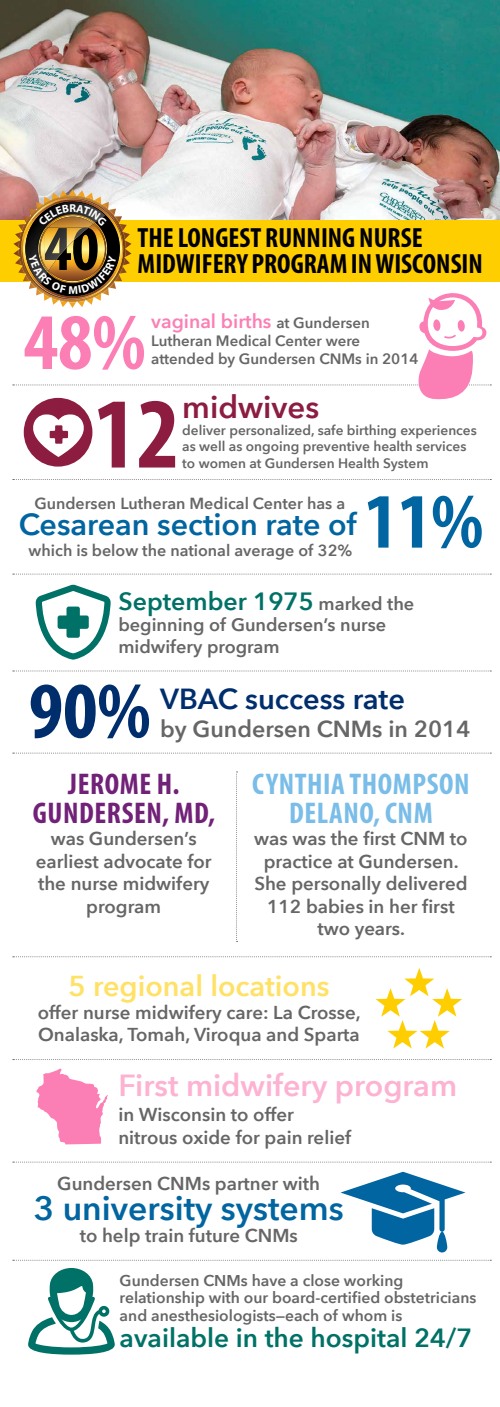
<style>
.page{position:relative;width:500px;height:1407px;background:#fff}
.page>*{position:absolute;margin:0;border:0;box-sizing:border-box;transform-origin:0 0}
.t1{font:700 condensed 101.25px "Myriad Pro";color:#8c1d40}
.t2{font:700 condensed 80.69px "Myriad Pro";color:#fb7fb5}
.t3{font:700 condensed 80.69px "Myriad Pro";color:#002e6d}
.t4{font:700 condensed 78.88px "Myriad Pro";color:#0065a0}
.t5{font:700 condensed 64.38px "Myriad Pro";color:#000}
.t6{font:600 33.69px "Avenir Next";color:#0065a0}
.t7{font:600 31.19px "Avenir Next";color:#8c1d40}
.t8{font:600 30.44px "Avenir Next";color:#0065a0}
.t9{font:600 30.44px "Avenir Next";color:#fdb2d2}
.t10{font:700 condensed 30px/28.8px "Myriad Pro";letter-spacing:.02em;color:#79bde8;text-align:center}
.t11{font:700 condensed 30px/28.8px "Myriad Pro";letter-spacing:.02em;color:#712177;text-align:center}
.t12{font:600 29px "Avenir Next";color:#002e6d}
.t13{font:600 28.75px "Avenir Next";color:#ffe166}
.t14{font:700 condensed 27.88px "Myriad Pro";color:#000}
.t15{font:600 26.25px "Avenir Next";color:#007166}
.t16{font:600 24.94px "Avenir Next";color:#007166}
.t17{font:600 23.19px "Avenir Next";color:#666}
.t18{font:600 19.31px "Avenir Next";color:#fb7fb5}
.t19{font:600 18.69px/22.4px "Avenir Next";color:#666;text-align:center}
.t20{font:600 18.12px/21.8px "Avenir Next";color:#666}
.t21{font:600 16.06px "Avenir Next";color:#666}
.t22{font:600 15.62px/17.5px "Avenir Next";color:#666}
.t23{font:600 15px/18px "Avenir Next";color:#666}
.t24{font:600 13.69px/16.4px "Avenir Next";color:#666}
.s1{font-size:15px;color:#666}
.s2{font-size:18.12px;color:#666}
</style>
<div class="page">
<div style="left:24px;top:398px;width:68px;height:68px;background:#8c1d40;border-radius:50%"></div>
<svg style="left:33px;top:414px;width:51px;height:43px"></svg>
<svg style="left:13px;top:479px;width:478px;height:1px"></svg>
<svg style="left:13px;top:573px;width:478px;height:1px"></svg>
<svg style="left:13px;top:670px;width:478px;height:1px"></svg>
<svg style="left:13px;top:752px;width:478px;height:1px"></svg>
<svg style="left:13px;top:956px;width:478px;height:1px"></svg>
<svg style="left:13px;top:1059px;width:478px;height:1px"></svg>
<svg style="left:13px;top:1161px;width:478px;height:1px"></svg>
<svg style="left:13px;top:1259px;width:478px;height:1px"></svg>
<svg style="left:236px;top:771px;width:2px;height:171px"></svg>
<img style="left:1px;top:0;width:499px;height:223px">
<div style="left:0;top:220px;width:499px;height:61px;background:#ffce00"></div>
<svg style="left:28px;top:1268px;width:87px;height:86px"></svg>
<svg style="left:36px;top:584px;width:75px;height:75px"></svg>
<svg style="left:36px;top:1068px;width:72px;height:76px"></svg>
<svg style="left:376px;top:968px;width:86px;height:80px"></svg>
<svg style="left:341px;top:1171px;width:125px;height:81px"></svg>
<svg style="left:13px;top:189px;width:478px;height:211px"></svg>
<h3 class="t5" style="left:44px;top:208px;width:56px">40</h3>
<h3 class="t14" style="left:138px;top:220px;width:287px">THE LONGEST RUNNING NURSE</h3>
<h3 class="t14" style="left:138px;top:246px;width:347px">MIDWIFERY PROGRAM IN WISCONSIN</h3>
<p class="t18" style="left:151px;top:304px;width:220px">vaginal births <span class="s1">at Gundersen</span></p>
<p class="t23" style="left:151px;top:331px;width:269px">Lutheran Medical Center were attended by Gundersen CNMs in 2014</p>
<h2 class="t2" style="left:24px;top:292px;width:123px">48%</h2>
<h3 class="t7" style="left:182px;top:380px;width:138px">midwives</h3>
<p class="t24" style="left:182px;top:421px;width:296px">deliver personalized, safe birthing experiences as well as ongoing preventive health services to women at Gundersen Health System</p>
<p class="t21" style="left:34px;top:489px;width:312px">Gundersen Lutheran Medical Center has a</p>
<p class="t21" style="left:29px;top:536px;width:325px">which is below the national average of 32%</p>
<h3 class="t16" style="left:118px;top:579px;width:297px">September 1975 <span class="s2">marked the</span></h3>
<p class="t20" style="left:118px;top:613px;width:269px">beginning of Gundersen’s nurse midwifery program</p>
<h1 class="t1" style="left:94px;top:370px;width:88px">12</h1>
<h3 class="t4" style="left:364px;top:472px;width:120px">11%</h3>
<h3 class="t8" style="left:19px;top:498px;width:339px">Cesarean section rate of</h3>
<h2 class="t3" style="left:29px;top:660px;width:123px">90%</h2>
<h3 class="t12" style="left:160px;top:674px;width:246px">VBAC success rate</h3>
<p class="t17" style="left:160px;top:709px;width:312px">by Gundersen CNMs in 2014</p>
<h3 class="t11" style="left:33px;top:769px;width:184px">JEROME H.<br>GUNDERSEN, MD,</h3>
<p class="t19" style="left:36px;top:827px;width:177px">was Gundersen’s earliest advocate for the nurse midwifery program</p>
<h3 class="t10" style="left:252px;top:769px;width:219px">CYNTHIA THOMPSON<br>DELANO, CNM</h3>
<p class="t19" style="left:254px;top:827px;width:215px">was was the first CNM to practice at Gundersen.<br>She personally delivered<br>112 babies in her first two years.</p>
<h3 class="t13" style="left:68px;top:961px;width:263px">5 regional locations</h3>
<p class="t19" style="left:38px;top:1000px;width:324px;text-align:left">offer nurse midwifery care: La Crosse,<br>Onalaska, Tomah, Viroqua and Sparta</p>
<h3 class="t9" style="left:118px;top:1059px;width:340px">First midwifery program</h3>
<p class="t19" style="left:118px;top:1102px;width:234px;text-align:left">in Wisconsin to offer nitrous oxide for pain relief</p>
<p class="t19" style="left:57px;top:1171px;width:264px">Gundersen CNMs partner with</p>
<h3 class="t6" style="left:34px;top:1179px;width:311px">3 university systems</h3>
<p class="t19" style="left:80px;top:1223px;width:220px">to help train future CNMs</p>
<p class="t22" style="left:120px;top:1270px;width:358px">Gundersen CNMs have a close working relationship with our board-certified obstetricians and anesthesiologists—each of whom is</p>
<h3 class="t15" style="left:120px;top:1315px;width:354px">available in the hospital 24/7</h3>
</div>
